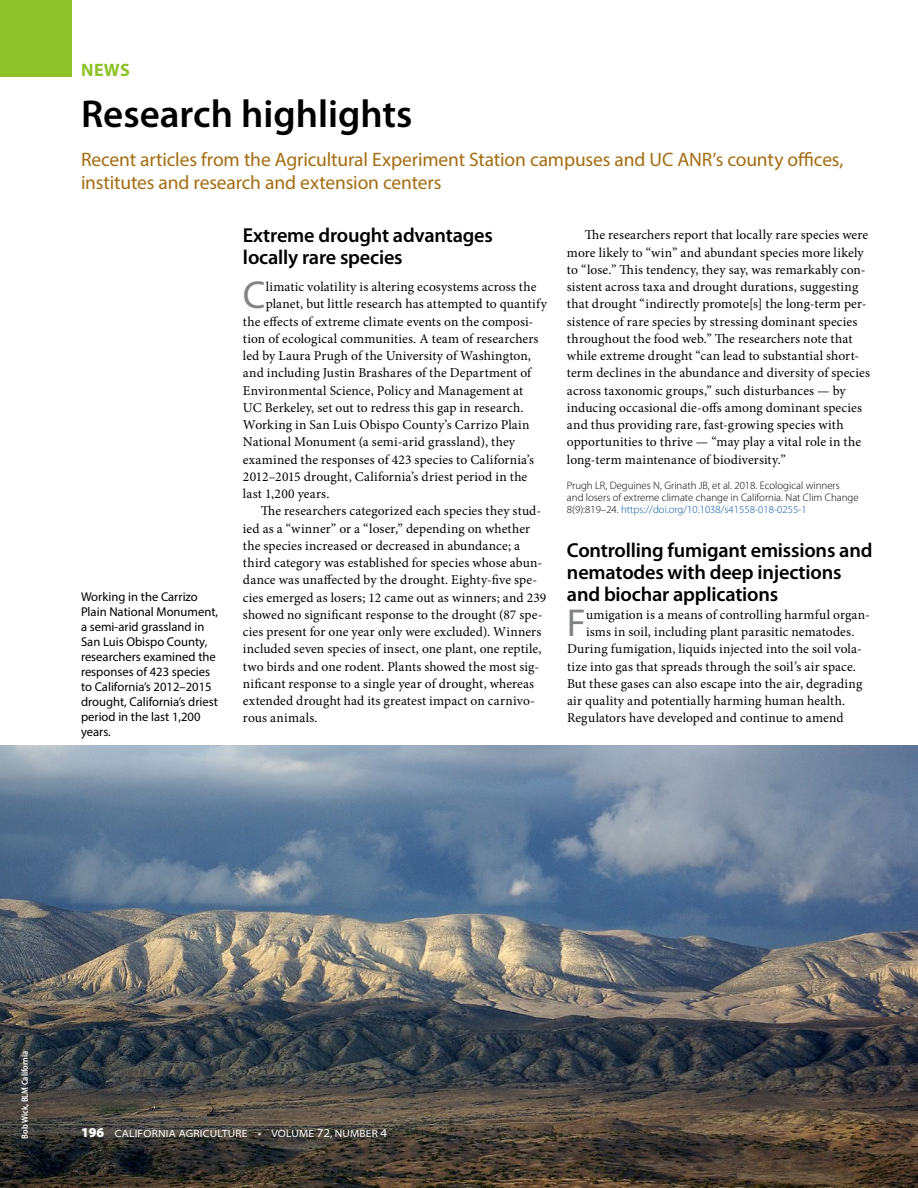
<style>
.page{position:relative;width:918px;height:1188px;background:#fff}
.page>*{position:absolute;margin:0;border:0;box-sizing:border-box;transform-origin:0 0}
.t1{font:39.15px "Myriad Pro";color:#828383}
.t2{font:600 39px "Myriad Pro";color:#000}
.t3{font:600 20.25px/21.8px "Myriad Pro";letter-spacing:-.01em;color:#000}
.t4{font:19.5px/22.5px "Myriad Pro";letter-spacing:-.01em;color:#a46d11}
.t5{font:700 18px "Myriad Pro";color:#8ec228}
.t6{font:13.5px/17.2px "Minion Pro";letter-spacing:.01em;color:#000}
.t7{font:12.75px/15px "Myriad Pro";color:#000}
.t8{font:300 10.8px/12px "Myriad Pro";color:#000}
.t9{font:semi-expanded 10.5px "Myriad Pro";letter-spacing:.02em;color:#fff}
.t10{font:600 semi-condensed 9px "Myriad Pro";color:#fff}
.s1{color:#0055a2}
.s2{font-weight:900;font-stretch:normal;font-size:13.5px}
.s3{font-size:12px}
</style>
<div class="page">
<div style="left:0;top:0;width:72px;height:76px;background:#8ec228"></div>
<img style="left:0;top:745px;width:918px;height:443px">
<h3 class="t5" style="left:81px;top:58px;width:50px">NEWS</h3>
<h2 class="t2" style="left:81px;top:89px;width:333px">Research highlights</h2>
<h3 class="t4" style="left:81px;top:148px;width:764px">Recent articles from the Agricultural Experiment Station campuses and UC ANR’s county offices, institutes and research and extension centers</h3>
<p class="t7" style="left:81px;top:589px;width:139px">Working in the Carrizo<br>Plain National Monument, a semi-arid grassland in<br>San Luis Obispo County, researchers examined the responses of 423 species to California’s 2012–2015 drought, California’s driest period in the last 1,200 years.</p>
<h3 class="t3" style="left:243px;top:224px;width:252px">Extreme drought advantages locally rare species</h3>
<h1 class="t1" style="left:243px;top:271px;width:24px">C</h1>
<p class="t6" style="left:266px;top:278px;width:272px">limatic volatility is altering ecosystems across the</p>
<p class="t6" style="left:266px;top:295px;width:283px">planet, but little research has attempted to quantify</p>
<p class="t6" style="left:243px;top:313px;width:292px">the effects of extreme climate events on the composi-</p>
<p class="t6" style="left:243px;top:330px;width:297px">tion of ecological communities. A team of researchers</p>
<p class="t6" style="left:243px;top:347px;width:290px">led by Laura Prugh of the University of Washington,</p>
<p class="t6" style="left:243px;top:364px;width:290px">and including Justin Brashares of the Department of</p>
<p class="t6" style="left:243px;top:382px;width:282px">Environmental Science, Policy and Management at</p>
<p class="t6" style="left:243px;top:399px;width:282px">UC Berkeley, set out to redress this gap in research.</p>
<p class="t6" style="left:243px;top:416px;width:288px">Working in San Luis Obispo County’s Carrizo Plain</p>
<p class="t6" style="left:243px;top:433px;width:274px">National Monument (a semi-arid grassland), they</p>
<p class="t6" style="left:243px;top:451px;width:293px">examined the responses of 423 species to California’s</p>
<p class="t6" style="left:243px;top:468px;width:286px">2012–2015 drought, California’s driest period in the</p>
<p class="t6" style="left:243px;top:485px;width:88px">last 1,200 years.</p>
<p class="t6" style="left:261px;top:502px;width:282px">The researchers categorized each species they stud-</p>
<p class="t6" style="left:243px;top:520px;width:289px">ied as a “winner” or a “loser,” depending on whether</p>
<p class="t6" style="left:243px;top:537px;width:279px">the species increased or decreased in abundance; a</p>
<p class="t6" style="left:243px;top:554px;width:301px">third category was established for species whose abun-</p>
<p class="t6" style="left:243px;top:571px;width:296px">dance was unaffected by the drought. Eighty-five spe-</p>
<p class="t6" style="left:243px;top:589px;width:305px">cies emerged as losers; 12 came out as winners; and 239</p>
<p class="t6" style="left:243px;top:606px;width:301px">showed no significant response to the drought (87 spe-</p>
<p class="t6" style="left:243px;top:623px;width:300px">cies present for one year only were excluded). Winners</p>
<p class="t6" style="left:243px;top:640px;width:300px">included seven species of insect, one plant, one reptile,</p>
<p class="t6" style="left:243px;top:658px;width:298px">two birds and one rodent. Plants showed the most sig-</p>
<p class="t6" style="left:243px;top:675px;width:293px">nificant response to a single year of drought, whereas</p>
<p class="t6" style="left:243px;top:692px;width:294px">extended drought had its greatest impact on carnivo-</p>
<p class="t6" style="left:243px;top:709px;width:76px">rous animals.</p>
<p class="t6" style="left:567px;top:226px;width:305px;text-indent:18px">The researchers report that locally rare species were more likely to “win” and abundant species more likely to “lose.” This tendency, they say, was remarkably con&shy;sistent across taxa and drought durations, suggesting that drought “indirectly promote[s] the long-term per&shy;sistence of rare species by stressing dominant species throughout the food web.” The researchers note that while extreme drought “can lead to substantial short&shy;term declines in the abundance and diversity of species across taxonomic groups,” such disturbances — by inducing occasional die-offs among dominant species and thus providing rare, fast-growing species with opportunities to thrive — “may play a vital role in the long-term maintenance of biodiversity.”</p>
<p class="t8" style="left:567px;top:479px;width:293px">Prugh LR, Deguines N, Grinath JB, et al. 2018. Ecological winners and losers of extreme climate change in California. Nat Clim Change<br>8(9):819–24. <span class="s1">https://doi.org/10.1038/s41558-018-0255-1</span></p>
<h3 class="t3" style="left:567px;top:539px;width:307px">Controlling fumigant emissions and nematodes with deep injections and biochar applications</h3>
<h1 class="t1" style="left:567px;top:599px;width:21px">F</h1>
<p class="t6" style="left:586px;top:606px;width:286px">umigation is a means of controlling harmful organ-</p>
<p class="t6" style="left:586px;top:623px;width:270px">isms in soil, including plant parasitic nematodes.</p>
<p class="t6" style="left:567px;top:640px;width:296px">During fumigation, liquids injected into the soil vola-</p>
<p class="t6" style="left:567px;top:658px;width:291px">tize into gas that spreads through the soil’s air space.</p>
<p class="t6" style="left:567px;top:675px;width:297px">But these gases can also escape into the air, degrading</p>
<p class="t6" style="left:567px;top:692px;width:280px">air quality and potentially harming human health.</p>
<p class="t6" style="left:567px;top:709px;width:278px">Regulators have developed and continue to amend</p>
<p class="t10" style="left:19px;top:1138px;width:89px;rotate:-90deg">Bob Wick, BLM California</p>
<p class="t9" style="left:81px;top:1127px;width:308px"><span class="s2">196</span> CALIFORNIA AGRICULTURE • VOLUME <span class="s3">72</span>, NUMBER <span class="s3">4</span></p>
</div>
